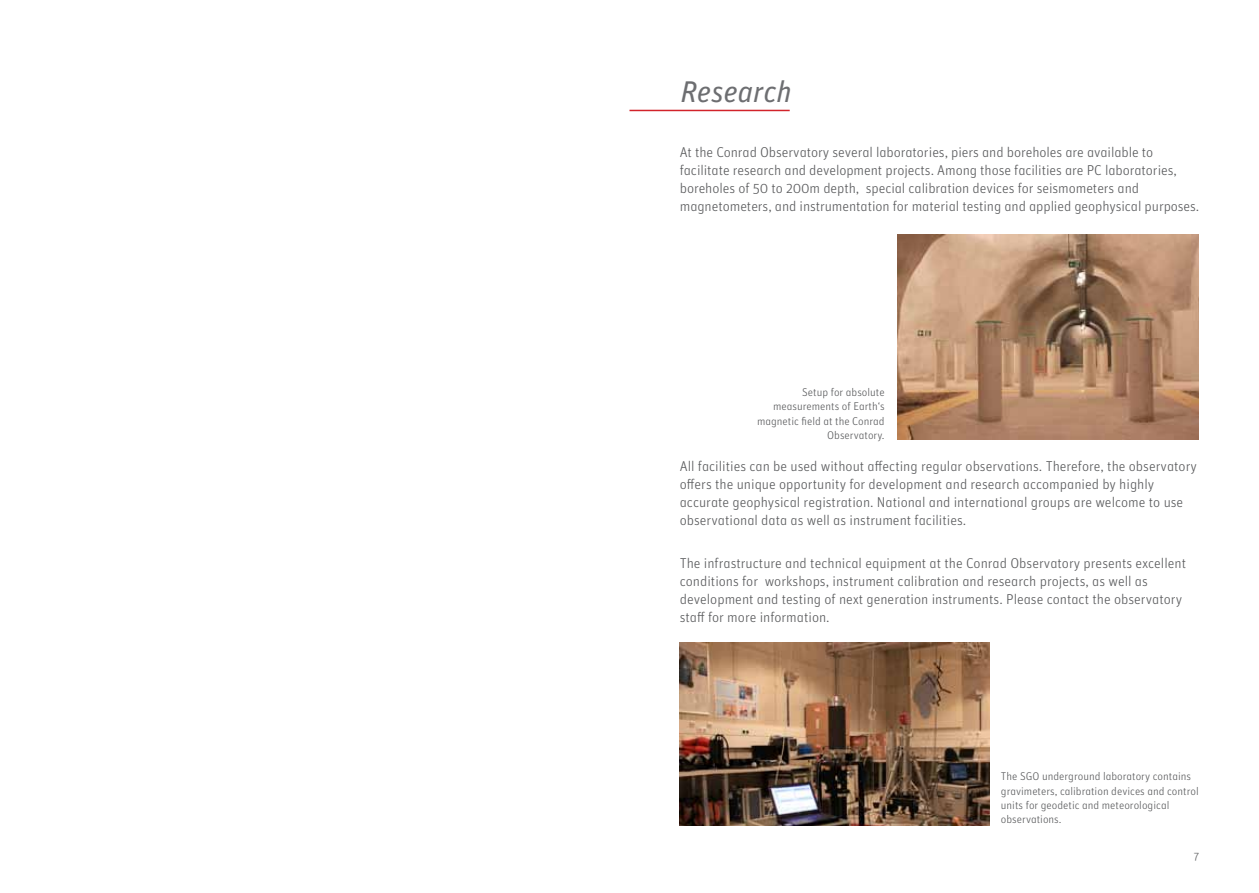
<style>
.page{position:relative;width:1259px;height:893px;background:#fff}
.page>*{position:absolute;margin:0;border:0;box-sizing:border-box;transform-origin:0 0}
.t1{font:30px "Unit Regular Italic TF";color:#6d6e71}
.t2{font:14.25px/18px "Unit Light Alternate";color:#58595b}
.t3{font:11.25px/14.2px "Unit Light Alternate";color:#58595b}
</style>
<div class="page">
<hr style="left:629px;top:110px;width:160px;height:1px;background:#d2232a">
<img style="left:897px;top:235px;width:301px;height:204px">
<img style="left:680px;top:642px;width:310px;height:184px">
<h1 class="t1" style="left:680px;top:73px;width:113px">Research</h1>
<p class="t2" style="left:680px;top:143px;width:521px">At the Conrad Observatory several laboratories, piers and boreholes are available to facilitate research and development projects. Among those facilities are PC laboratories, boreholes of 50 to 200m depth, special calibration devices for seismometers and magnetometers, and instrumentation for material testing and applied geophysical purposes.</p>
<p class="t3" style="left:757px;top:385px;width:129px;text-align:right">Setup for absolute measurements of Earth‘s magnetic field at the Conrad<br>Observatory.</p>
<p class="t2" style="left:680px;top:457px;width:519px">All facilities can be used without affecting regular observations. Therefore, the observatory offers the unique opportunity for development and research accompanied by highly accurate geophysical registration. National and international groups are welcome to use observational data as well as instrument facilities.</p>
<p class="t2" style="left:680px;top:554px;width:508px">The infrastructure and technical equipment at the Conrad Observatory presents excellent conditions for workshops, instrument calibration and research projects, as well as development and testing of next generation instruments. Please contact the observatory staff for more information.</p>
<p class="t3" style="left:1001px;top:769px;width:199px">The SGO underground laboratory contains gravimeters, calibration devices and control units for geodetic and meteorological observations.</p>
<p class="t3" style="left:1194px;top:849px;width:7px">7</p>
</div>
